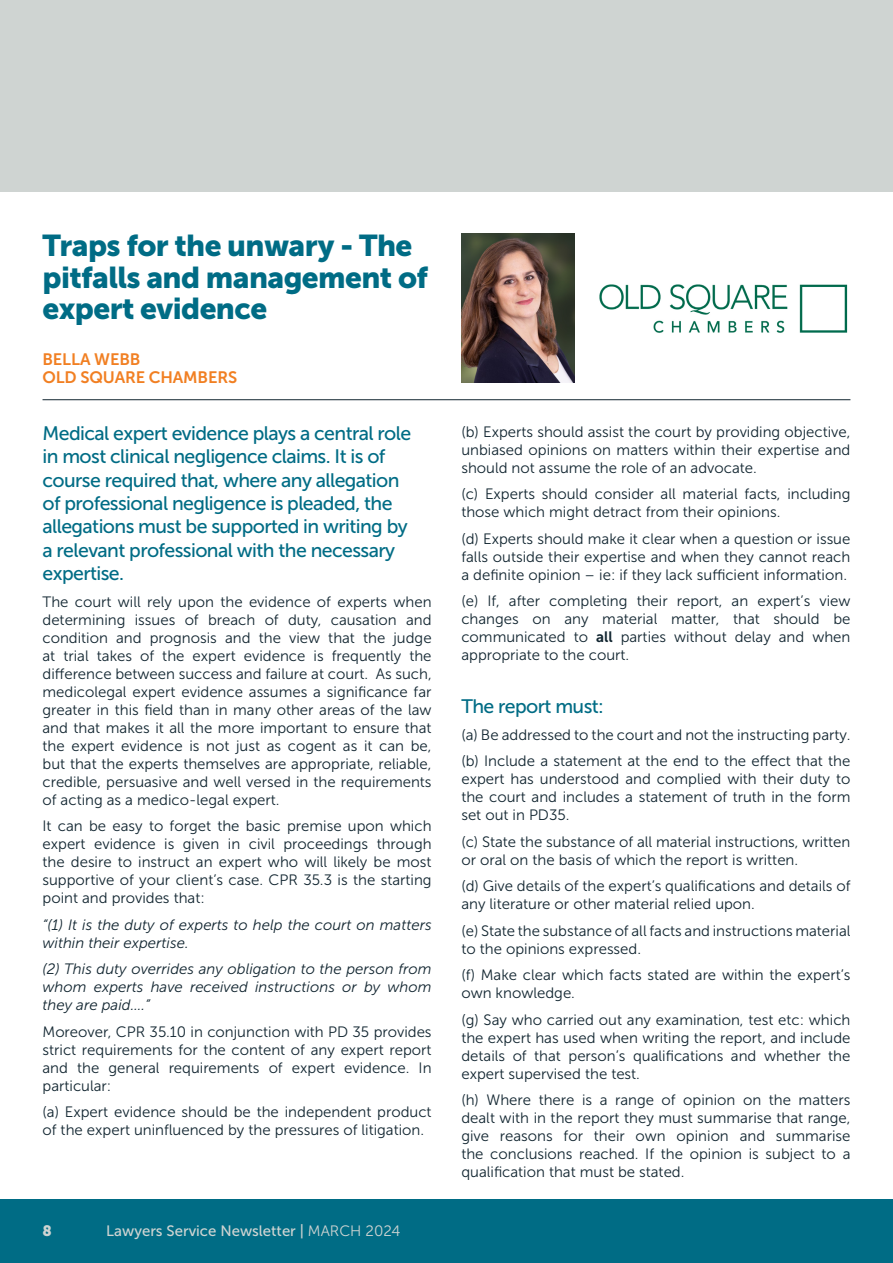
<style>
.page{position:relative;width:893px;height:1263px;background:#fff}
.page>*{position:absolute;margin:0;border:0;box-sizing:border-box;transform-origin:0 0}
.Article_title{font:30px/31.5px "Museo Sans 900";letter-spacing:-.02em;color:#006c85}
.t1{font:19.5px/23.4px "Museo Sans 500";letter-spacing:-.03em;color:#006c85}
.Author___chambers{font:16.5px "Museo Sans 700";letter-spacing:-.01em;color:#f17f22}
.t2{font:15px/18px "Museo Sans 300";color:#112530;text-align:justify}
.t3{font:italic 15px/18px "Museo Sans 300";color:#112530}
.t4{font:15px "Museo Sans 500";color:#cfd4d2}
.t5{font:15px "Museo Sans 900";color:#cfd4d2}
.s1{font-family:"Museo Sans 300"}
.s2{font-family:"Museo Sans 700"}
</style>
<div class="page">
<div style="left:0;top:1199px;width:892px;height:64px;background:#006c85"></div>
<div style="left:0;top:0;width:892px;height:191px;background:#cfd4d2"></div>
<hr style="left:43px;top:399px;width:807px;height:1px;background:#112530">
<img style="left:599px;top:284px;width:249px;height:49px">
<img style="left:461px;top:234px;width:113px;height:149px">
<p class="Article_title" style="left:43px;top:230px;width:387px">Traps for the unwary - The pitfalls and management of expert evidence</p>
<p class="Author___chambers" style="left:43px;top:350px;width:99px">BELLA WEBB</p>
<p class="Author___chambers" style="left:43px;top:368px;width:196px">OLD SQUARE CHAMBERS</p>
<p class="t1" style="left:43px;top:421px;width:370px">Medical expert evidence plays a central role in most clinical negligence claims. It is of course required that, where any allegation of professional negligence is pleaded, the allegations must be supported in writing by a relevant professional with the necessary expertise.</p>
<p class="t2" style="left:43px;top:593px;width:391px">The court will rely upon the evidence of experts when determining issues of breach of duty, causation and condition and prognosis and the view that the judge at trial takes of the expert evidence is frequently the difference between success and failure at court. As such, medicolegal expert evidence assumes a significance far greater in this field than in many other areas of the law and that makes it all the more important to ensure that the expert evidence is not just as cogent as it can be, but that the experts themselves are appropriate, reliable, credible, persuasive and well versed in the requirements of acting as a medico-legal expert.</p>
<p class="t2" style="left:43px;top:817px;width:391px">It can be easy to forget the basic premise upon which expert evidence is given in civil proceedings through the desire to instruct an expert who will likely be most supportive of your client’s case. CPR 35.3 is the starting point and provides that:</p>
<p class="t3" style="left:43px;top:916px;width:391px">“(1) It is the duty of experts to help the court on matters within their expertise.</p>
<p class="t3" style="left:43px;top:960px;width:391px;text-align:justify">(2) This duty overrides any obligation to the person from whom experts have received instructions or by whom they are paid….”</p>
<p class="t2" style="left:43px;top:1023px;width:391px">Moreover, CPR 35.10 in conjunction with PD 35 provides strict requirements for the content of any expert report and the general requirements of expert evidence. In particular:</p>
<p class="t2" style="left:43px;top:1103px;width:391px">(a) Expert evidence should be the independent product of the expert uninfluenced by the pressures of litigation.</p>
<p class="t5" style="left:43px;top:1222px;width:11px">8</p>
<p class="t4" style="left:106px;top:1222px;width:296px">Lawyers Service Newsletter | <span class="s1">MARCH 2024</span></p>
<p class="t2" style="left:461px;top:422px;width:391px">(b) Experts should assist the court by providing objective, unbiased opinions on matters within their expertise and should not assume the role of an advocate.</p>
<p class="t2" style="left:461px;top:485px;width:391px">(c) Experts should consider all material facts, including those which might detract from their opinions.</p>
<p class="t2" style="left:461px;top:529px;width:391px">(d) Experts should make it clear when a question or issue falls outside their expertise and when they cannot reach a definite opinion – ie: if they lack sufficient information.</p>
<p class="t2" style="left:461px;top:592px;width:391px">(e) If, after completing their report, an expert’s view changes on any material matter, that should be communicated to <span class="s2">all</span> parties without delay and when appropriate to the court.</p>
<p class="t1" style="left:461px;top:695px;width:144px">The report must:</p>
<p class="t2" style="left:461px;top:726px;width:391px">(a) Be addressed to the court and not the instructing party.</p>
<p class="t2" style="left:461px;top:752px;width:391px">(b) Include a statement at the end to the effect that the expert has understood and complied with their duty to the court and includes a statement of truth in the form set out in PD35.</p>
<p class="t2" style="left:461px;top:833px;width:391px">(c) State the substance of all material instructions, written or oral on the basis of which the report is written.</p>
<p class="t2" style="left:461px;top:877px;width:391px">(d) Give details of the expert’s qualifications and details of any literature or other material relied upon.</p>
<p class="t2" style="left:461px;top:922px;width:391px">(e) State the substance of all facts and instructions material to the opinions expressed.</p>
<p class="t2" style="left:461px;top:966px;width:391px">(f) Make clear which facts stated are within the expert’s own knowledge.</p>
<p class="t2" style="left:461px;top:1011px;width:391px">(g) Say who carried out any examination, test etc: which the expert has used when writing the report, and include details of that person’s qualifications and whether the expert supervised the test.</p>
<p class="t2" style="left:461px;top:1091px;width:391px">(h) Where there is a range of opinion on the matters dealt with in the report they must summarise that range, give reasons for their own opinion and summarise the conclusions reached. If the opinion is subject to a qualification that must be stated.</p>
</div>
